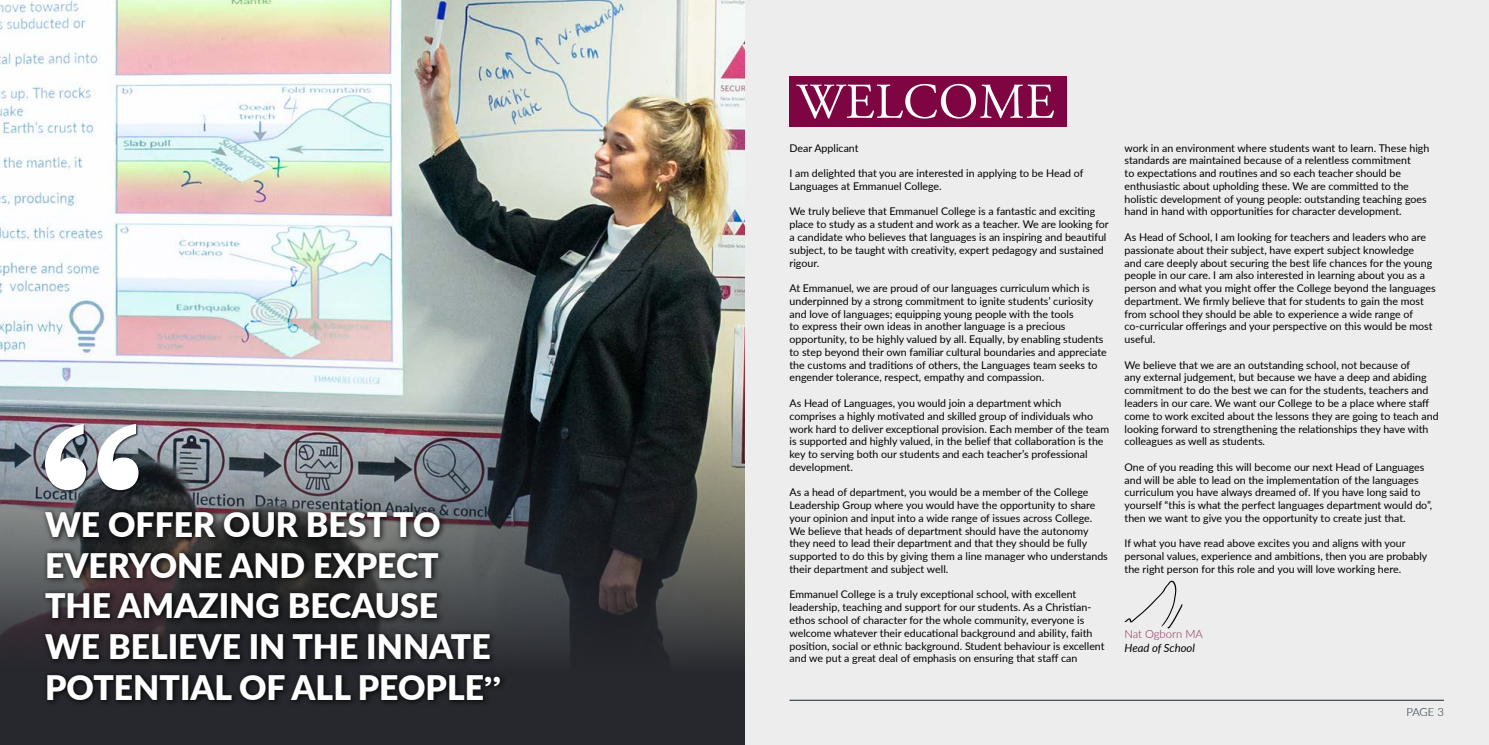
<style>
.page{position:relative;width:1489px;height:745px;background:#fff}
.page>*{position:absolute;margin:0;border:0;box-sizing:border-box;transform-origin:0 0}
.t1{font:50px "Adobe Garamond Pro";letter-spacing:.015em;color:#fff}
.t2{font:900 33.75px/40.5px "Lato";color:#fff}
.t3{font:italic 11.25px "Lato";color:#000}
.t4{font:300 11.25px "Lato";color:#882750}
.t5{font:300 11.25px "Lato";color:#122630}
.t6{font:10.62px/12.8px "Lato";color:#000}
.s1{font-family:"Clarendon";font-weight:700}
</style>
<div class="page">
<div style="left:744px;top:0;width:744px;height:744px;background:#ededed"></div>
<img style="left:0;top:0;width:744px;height:308px">
<img style="left:0;top:308px;width:744px;height:436px">
<hr style="left:789px;top:699px;width:654px;height:1px;background:#122630">
<div style="left:40px;top:507px;width:467px;height:199px;background:#000;opacity:.75"></div>
<div style="left:44px;top:423px;width:97px;height:69px;background:#000;opacity:.75"></div>
<svg style="left:45px;top:423px;width:93px;height:66px"></svg>
<div style="left:789px;top:76px;width:278px;height:50px;background:#7f0542"></div>
<svg style="left:1124px;top:580px;width:58px;height:48px"></svg>
<h2 class="t2" style="left:45px;top:503px;width:457px">WE OFFER OUR BEST TO<br>EVERYONE AND EXPECT<br>THE AMAZING BECAUSE<br>WE BELIEVE IN THE INNATE<br>POTENTIAL OF ALL PEOPLE<span class="s1">”</span></h2>
<h1 class="t1" style="left:796px;top:72px;width:259px">WELCOME</h1>
<p class="t6" style="left:789px;top:141px;width:71px">Dear Applicant</p>
<p class="t6" style="left:789px;top:166px;width:295px">I am delighted that you are interested in applying to be Head of<br>Languages at Emmanuel College.</p>
<p class="t6" style="left:789px;top:205px;width:321px">We truly believe that Emmanuel College is a fantastic and exciting place to study as a student and work as a teacher. We are looking for a candidate who believes that languages is an inspiring and beautiful subject, to be taught with creativity, expert pedagogy and sustained rigour.</p>
<p class="t6" style="left:789px;top:281px;width:319px">At Emmanuel, we are proud of our languages curriculum which is underpinned by a strong commitment to ignite students’ curiosity and love of languages; equipping young people with the tools<br>to express their own ideas in another language is a precious opportunity, to be highly valued by all. Equally, by enabling students to step beyond their own familiar cultural boundaries and appreciate the customs and traditions of others, the Languages team seeks to engender tolerance, respect, empathy and compassion.</p>
<p class="t6" style="left:789px;top:396px;width:321px">As Head of Languages, you would join a department which comprises a highly motivated and skilled group of individuals who work hard to deliver exceptional provision. Each member of the team is supported and highly valued, in the belief that collaboration is the key to serving both our students and each teacher’s professional development.</p>
<p class="t6" style="left:789px;top:485px;width:320px">As a head of department, you would be a member of the College Leadership Group where you would have the opportunity to share your opinion and input into a wide range of issues across College.<br>We believe that heads of department should have the autonomy they need to lead their department and that they should be fully supported to do this by giving them a line manager who understands their department and subject well.</p>
<p class="t6" style="left:789px;top:587px;width:316px">Emmanuel College is a truly exceptional school, with excellent leadership, teaching and support for our students. As a Christian&shy;ethos school of character for the whole community, everyone is welcome whatever their educational background and ability, faith position, social or ethnic background. Student behaviour is excellent and we put a great deal of emphasis on ensuring that staff can</p>
<p class="t6" style="left:1124px;top:141px;width:306px">work in an environment where students want to learn. These high standards are maintained because of a relentless commitment<br>to expectations and routines and so each teacher should be enthusiastic about upholding these. We are committed to the holistic development of young people: outstanding teaching goes hand in hand with opportunities for character development.</p>
<p class="t6" style="left:1124px;top:230px;width:313px">As Head of School, I am looking for teachers and leaders who are passionate about their subject, have expert subject knowledge<br>and care deeply about securing the best life chances for the young people in our care. I am also interested in learning about you as a person and what you might offer the College beyond the languages department. We firmly believe that for students to gain the most from school they should be able to experience a wide range of co-curricular offerings and your perspective on this would be most useful.</p>
<p class="t6" style="left:1124px;top:358px;width:315px">We believe that we are an outstanding school, not because of<br>any external judgement, but because we have a deep and abiding commitment to do the best we can for the students, teachers and leaders in our care. We want our College to be a place where staff come to work excited about the lessons they are going to teach and looking forward to strengthening the relationships they have with colleagues as well as students.</p>
<p class="t6" style="left:1124px;top:460px;width:309px">One of you reading this will become our next Head of Languages and will be able to lead on the implementation of the languages curriculum you have always dreamed of. If you have long said to yourself “this is what the perfect languages department would do”, then we want to give you the opportunity to create just that.</p>
<p class="t6" style="left:1124px;top:536px;width:304px">If what you have read above excites you and aligns with your personal values, experience and ambitions, then you are probably the right person for this role and you will love working here.</p>
<p class="t4" style="left:1124px;top:626px;width:80px">Nat Ogborn MA</p>
<p class="t3" style="left:1124px;top:639px;width:72px">Head of School</p>
<p class="t5" style="left:1406px;top:703px;width:39px">PAGE 3</p>
</div>
